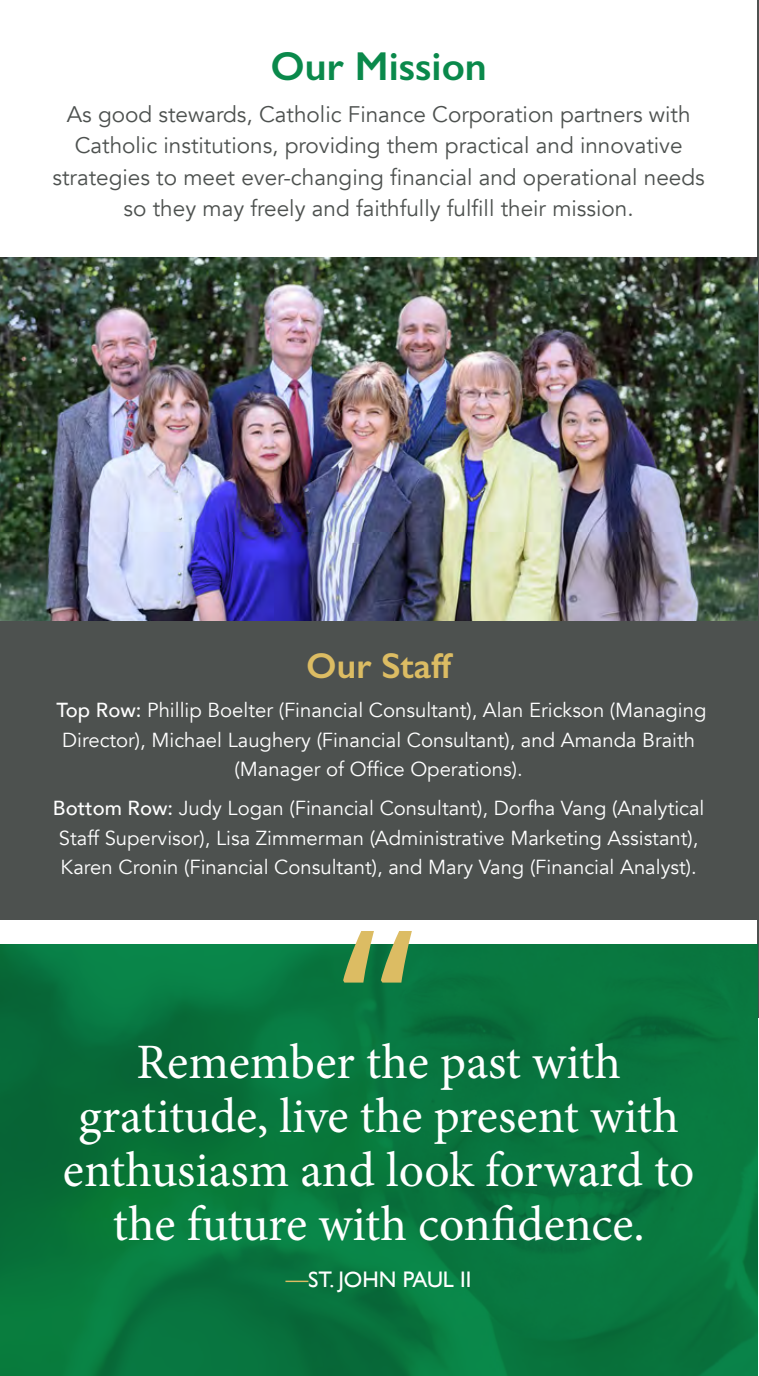
<style>
.page{position:relative;width:759px;height:1376px;background:#fff}
.page>*{position:absolute;margin:0;border:0;box-sizing:border-box;transform-origin:0 0}
.t1{font:210.83px "Open Sans";color:#dcbc63}
.t2{font:49.5px/54px "Minion Pro";color:#fff;text-align:center}
.header2{font:600 40.5px "Gill Sans";color:#0a894b}
.body{font:600 36px "Gill Sans";color:#dcbc63}
.body-2{font:22.5px/31.5px "Avenir";color:#4d514f;text-align:center}
.t3{font:22.5px "Gill Sans";color:#fff}
.body-3{font:20.25px/29.2px "Avenir";color:#fff;text-align:center}
.s1{font-weight:500}
.s2{color:#dcbc63}
</style>
<div class="page">
<div style="left:0;top:384px;width:758px;height:536px;background:#4d514f"></div>
<hr style="left:757px;top:0;width:1px;height:1017px;background:#4d514f">
<img style="left:0;top:944px;width:757px;height:431px">
<img style="left:0;top:258px;width:757px;height:362px">
<p class="header2" style="left:270px;top:42px;width:218px">Our Mission</p>
<p class="body-2" style="left:52px;top:99px;width:653px">As good stewards, Catholic Finance Corporation partners with Catholic institutions, providing them practical and innovative strategies to meet ever-changing financial and operational needs so they may freely and faithfully fulfill their mission.</p>
<p class="body" style="left:306px;top:644px;width:146px">Our Staff</p>
<p class="body-3" style="left:56px;top:696px;width:651px"><span class="s1">Top Row:</span> Phillip Boelter (Financial Consultant), Alan Erickson (Managing<br>Director), Michael Laughery (Financial Consultant), and Amanda Braith (Manager of Office Operations).</p>
<p class="body-3" style="left:53px;top:794px;width:652px;text-align:left"><span class="s1">Bottom Row:</span> Judy Logan (Financial Consultant), Dorfha Vang (Analytical<br>Staff Supervisor), Lisa Zimmerman (Administrative Marketing Assistant),<br>Karen Cronin (Financial Consultant), and Mary Vang (Financial Analyst).</p>
<p class="t1" style="left:340px;top:860px;width:75px">“</p>
<p class="t2" style="left:63px;top:1035px;width:632px">Remember the past with gratitude, live the present with enthusiasm and look forward to the future with confidence.</p>
<p class="t3" style="left:285px;top:1266px;width:187px"><span class="s2">—</span>ST. JOHN PAUL II</p>
</div>
